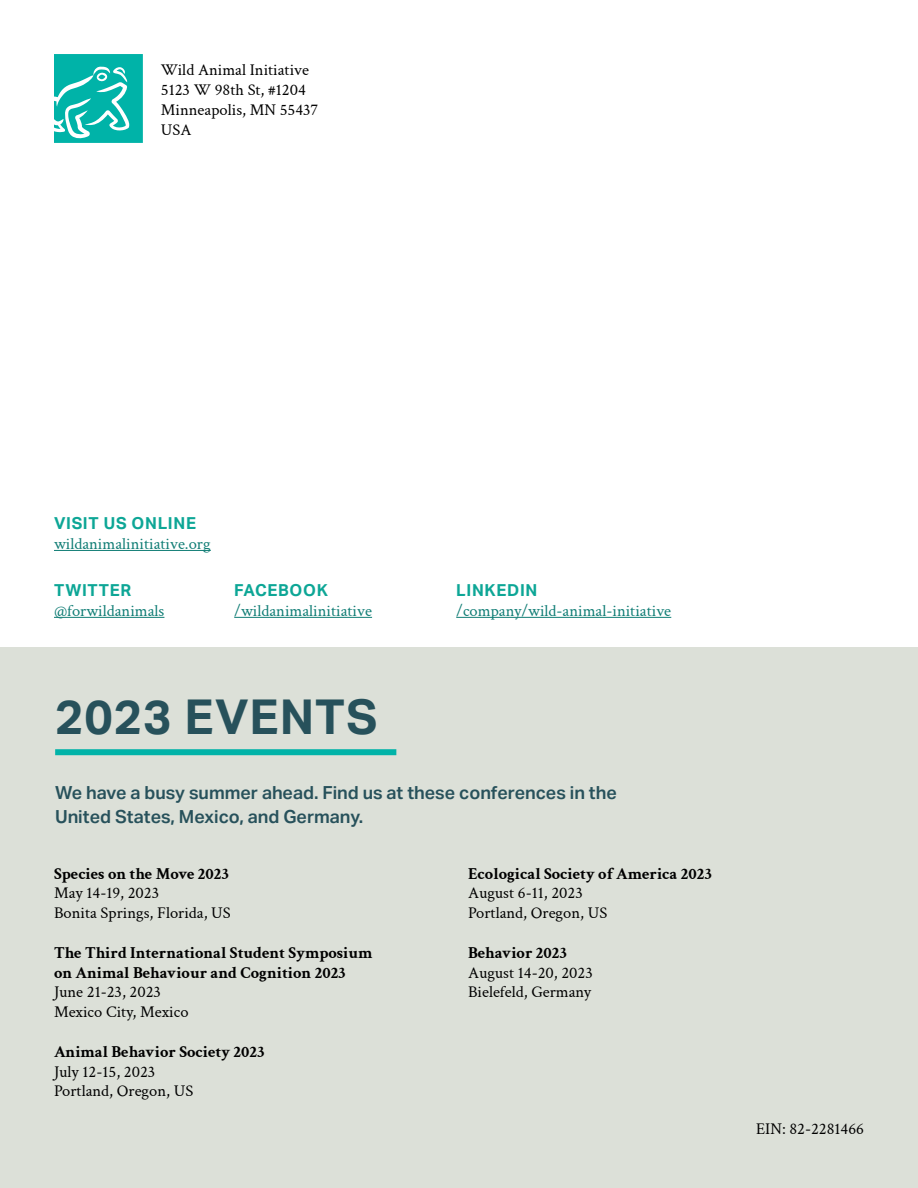
<style>
.page{position:relative;width:918px;height:1188px;background:#fff}
.page>*{position:absolute;margin:0;border:0;box-sizing:border-box;transform-origin:0 0}
.t1{font:700 48px "Aktiv Grotesk";letter-spacing:.02em;color:#27515b}
.t2{font:600 18px/24px "Aktiv Grotesk";color:#27515b}
.t3{font:16.5px/19.8px "Crimson Text";color:#000}
.t4{font:700 16.5px/19.8px "Crimson Text";color:#000}
.t5{font:16.5px "Crimson Text";color:#107d75}
.t6{font:700 16.5px "Aktiv Grotesk";letter-spacing:.04em;color:#0da696}
</style>
<div class="page">
<div style="left:0;top:648px;width:918px;height:540px;background:#dce0d8"></div>
<svg style="left:54px;top:54px;width:89px;height:89px;background:#29bfb5"></svg>
<hr style="left:54px;top:617px;width:110px;height:1px;background:#107d75">
<hr style="left:54px;top:550px;width:157px;height:1px;background:#107d75">
<hr style="left:234px;top:617px;width:138px;height:1px;background:#107d75">
<hr style="left:456px;top:617px;width:215px;height:1px;background:#107d75">
<div style="left:55px;top:749px;width:341px;height:6px;background:#00b3a8"></div>
<p class="t3" style="left:161px;top:59px;width:159px">Wild Animal Initiative<br>5123 W 98th St, #1204<br>Minneapolis, MN 55437<br>USA</p>
<p class="t6" style="left:54px;top:514px;width:144px">VISIT US ONLINE</p>
<p class="t5" style="left:54px;top:532px;width:158px">wildanimalinitiative.org</p>
<p class="t6" style="left:54px;top:581px;width:79px">TWITTER</p>
<p class="t5" style="left:54px;top:599px;width:112px">@forwildanimals</p>
<p class="t6" style="left:234px;top:581px;width:95px">FACEBOOK</p>
<p class="t5" style="left:234px;top:599px;width:139px">/wildanimalinitiative</p>
<h1 class="t1" style="left:55px;top:689px;width:324px">2023 EVENTS</h1>
<p class="t6" style="left:456px;top:581px;width:83px">LINKEDIN</p>
<p class="t5" style="left:456px;top:599px;width:216px">/company/wild-animal-initiative</p>
<p class="t2" style="left:55px;top:781px;width:563px">We have a busy summer ahead. Find us at these conferences in the<br>United States, Mexico, and Germany.</p>
<p class="t4" style="left:54px;top:862px;width:176px">Species on the Move 2023</p>
<p class="t3" style="left:54px;top:882px;width:178px">May 14-19, 2023<br>Bonita Springs, Florida, US</p>
<p class="t4" style="left:54px;top:941px;width:320px">The Third International Student Symposium on Animal Behaviour and Cognition 2023</p>
<p class="t3" style="left:54px;top:981px;width:136px">June 21-23, 2023<br>Mexico City, Mexico</p>
<p class="t4" style="left:54px;top:1040px;width:212px">Animal Behavior Society 2023</p>
<p class="t3" style="left:54px;top:1061px;width:141px">July 12-15, 2023<br>Portland, Oregon, US</p>
<p class="t4" style="left:468px;top:862px;width:245px">Ecological Society of America 2023</p>
<p class="t3" style="left:468px;top:882px;width:141px">August 6-11, 2023<br>Portland, Oregon, US</p>
<p class="t4" style="left:468px;top:941px;width:100px">Behavior 2023</p>
<p class="t3" style="left:468px;top:962px;width:126px">August 14-20, 2023<br>Bielefeld, Germany</p>
<p class="t3" style="left:756px;top:1118px;width:109px">EIN: 82-2281466</p>
</div>
